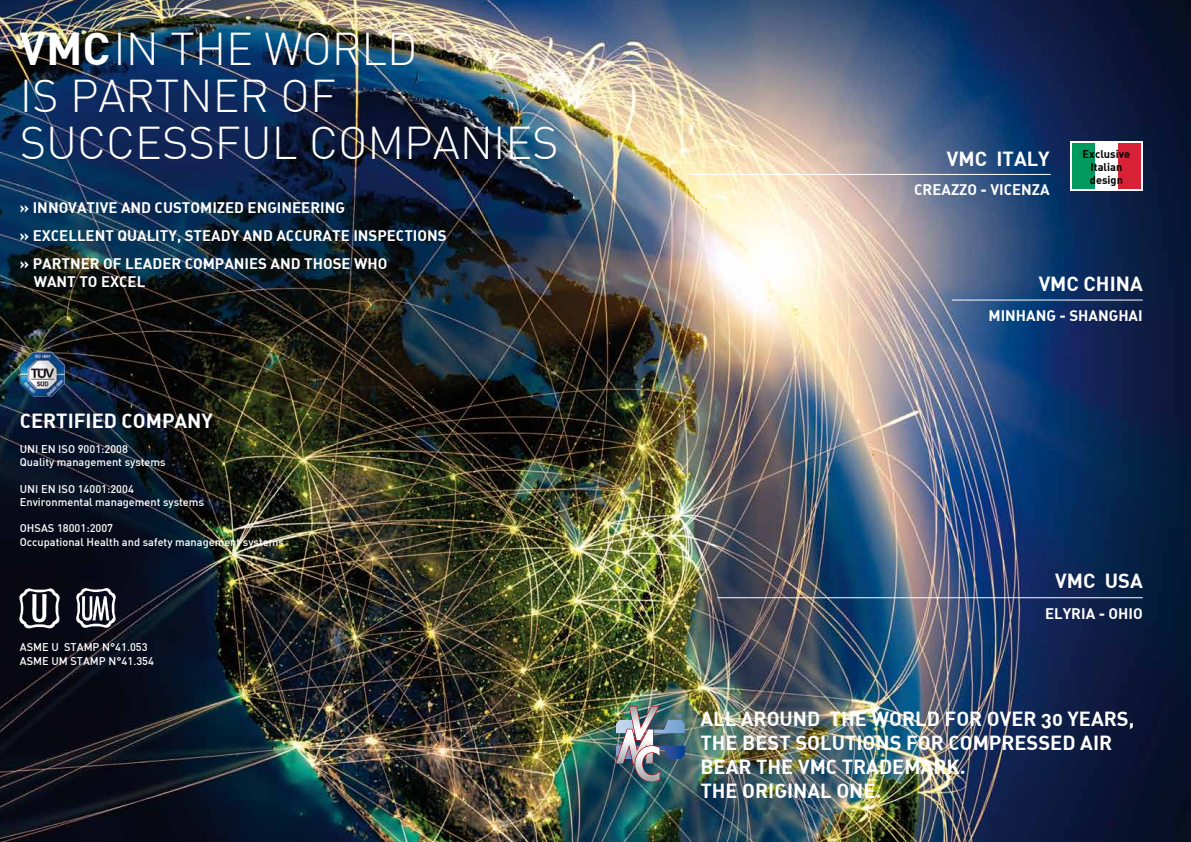
<style>
.page{position:relative;width:1191px;height:842px;background:#fff}
.page>*{position:absolute;margin:0;border:0;box-sizing:border-box;transform-origin:0 0}
.t1{font:300 45px/47px "DIN";color:#fff}
.t2{font:20px/24px "DIN Bold Alternate";color:#fff}
.t3{font:700 20px "DIN";color:#fff}
.t4{font:15px/28px "DIN Bold Alternate";color:#fff}
.t5{font:500 11px/13.2px "DIN";color:#fff}
.t6{font:11px/13px "DIN Bold Alternate";color:#000;text-align:center}
.s1{font-weight:700}
</style>
<div class="page">
<img style="left:0;top:0;width:1191px;height:842px">
<hr style="left:689px;top:174px;width:361px;height:1px;background:#fff">
<div style="left:1070px;top:142px;width:72px;height:49px;background:#fff"></div>
<div style="left:1072px;top:143px;width:23px;height:46px;background:#009960"></div>
<div style="left:1118px;top:143px;width:23px;height:46px;background:#d82237"></div>
<img style="left:20px;top:352px;width:45px;height:45px">
<img style="left:13px;top:584px;width:53px;height:48px">
<img style="left:68px;top:584px;width:54px;height:48px">
<hr style="left:951px;top:300px;width:191px;height:1px;background:#fff">
<hr style="left:717px;top:597px;width:425px;height:1px;background:#fff">
<img style="left:614px;top:705px;width:71px;height:78px">
<h1 class="t1" style="left:20px;top:25px;width:540px"><span class="s1">VMC</span>IN THE WORLD<br>IS PARTNER OF<br>SUCCESSFUL COMPANIES</h1>
<h3 class="t4" style="left:20px;top:193px;width:428px">» INNOVATIVE AND CUSTOMIZED ENGINEERING<br>» EXCELLENT QUALITY, STEADY AND ACCURATE INSPECTIONS » PARTNER OF LEADER COMPANIES AND THOSE WHO</h3>
<h3 class="t4" style="left:34px;top:267px;width:113px">WANT TO EXCEL</h3>
<h2 class="t2" style="left:20px;top:408px;width:195px">CERTIFIED COMPANY</h2>
<p class="t5" style="left:20px;top:442px;width:147px">UNI EN ISO 9001:2008<br>Quality management systems</p>
<p class="t5" style="left:20px;top:482px;width:186px">UNI EN ISO 14001:2004<br>Environmental management systems</p>
<p class="t5" style="left:20px;top:521px;width:265px">OHSAS 18001:2007<br>Occupational Health and safety management systems</p>
<p class="t5" style="left:20px;top:640px;width:136px">ASME U stam p n°41.053<br>ASME UM stam p n°41.354</p>
<h2 class="t3" style="left:947px;top:146px;width:104px">VMC ITALY</h2>
<p class="t6" style="left:1082px;top:147px;width:49px">EXCLUSIVE<br>ITALIAN<br>DESIGN</p>
<h3 class="t4" style="left:914px;top:175px;width:10px">CREA</h3>
<h3 class="t4" style="left:951px;top:175px;width:49px">ZZO - VICEN</h3>
<h3 class="t4" style="left:1032px;top:175px;width:18px">ZA</h3>
<h2 class="t3" style="left:1038px;top:270px;width:105px">VMC CHINA</h2>
<h3 class="t4" style="left:988px;top:301px;width:23px">MINHANG</h3>
<h3 class="t4" style="left:1059px;top:301px;width:29px">- SHANGHAI</h3>
<h2 class="t3" style="left:1055px;top:568px;width:76px">VMC USA</h2>
<h3 class="t4" style="left:1045px;top:598px;width:19px">ELYRIA</h3>
<h3 class="t4" style="left:1098px;top:598px;width:28px">- OHIO</h3>
<h2 class="t2" style="left:700px;top:706px;width:435px">ALL AROUND THE WORLD FOR OVER 30 YEARS,<br>THE BEST SOLUTIONS FOR COMPRESSED AIR<br>BEAR THE VMC TRADEMARK.<br>THE ORIGINAL ONE.</h2>
</div>
